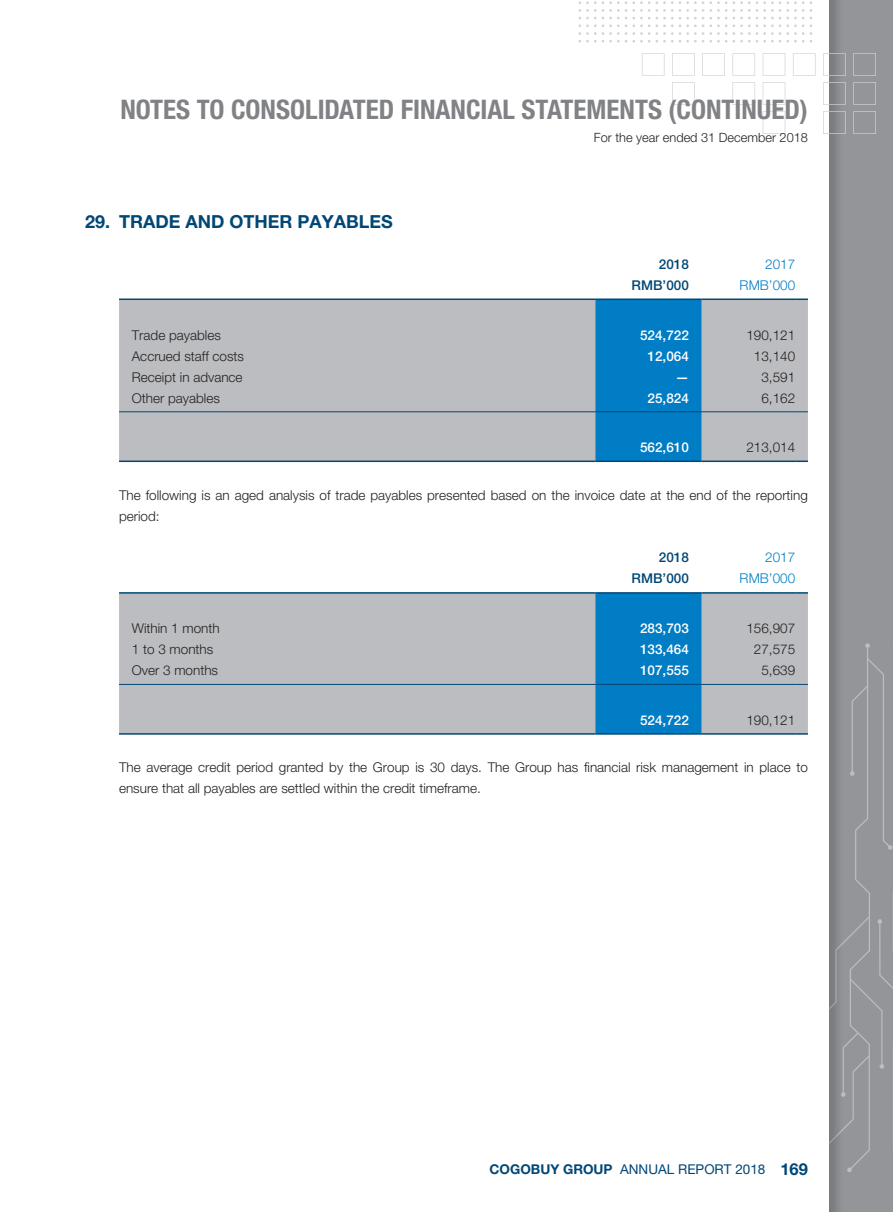
<style>
.page{position:relative;width:893px;height:1212px;background:#fff}
.page>*{position:absolute;margin:0;border:0;box-sizing:border-box;transform-origin:0 0}
.t1{font:700 condensed 27px "Helvetica Neue LT Std";color:#808285}
.t2{font:700 18px "Helvetica Neue LT Std";color:#004776}
.t3{font:300 13.5px/21px "Helvetica Neue LT Std";color:#231f20}
.t4{font:500 13.5px "Helvetica Neue LT Std";color:#fff}
.t5{font:13.5px "Helvetica Neue LT Std";color:#004776}
.t6{font:500 13.5px "Helvetica Neue LT Std";color:#004776}
.t7{font:300 13.5px "Helvetica Neue LT Std";color:#007dc4}
.t8{font:300 12.75px "Helvetica Neue LT Std";color:#231f20}
.s1{font-weight:700}
.s2{font-weight:700;font-size:16.5px}
</style>
<div class="page">
<div style="left:816px;top:0;width:77px;height:1212px;background:#231f20;opacity:.2"></div>
<svg style="left:763px;top:111px;width:22px;height:23px"></svg>
<svg style="left:823px;top:111px;width:23px;height:23px"></svg>
<svg style="left:853px;top:111px;width:23px;height:23px"></svg>
<svg style="left:672px;top:82px;width:23px;height:23px"></svg>
<svg style="left:732px;top:82px;width:23px;height:23px"></svg>
<svg style="left:763px;top:82px;width:22px;height:23px"></svg>
<svg style="left:823px;top:82px;width:23px;height:23px"></svg>
<svg style="left:853px;top:82px;width:23px;height:23px"></svg>
<svg style="left:642px;top:53px;width:22px;height:23px"></svg>
<svg style="left:672px;top:53px;width:23px;height:23px"></svg>
<svg style="left:702px;top:53px;width:23px;height:23px"></svg>
<svg style="left:732px;top:53px;width:23px;height:23px"></svg>
<svg style="left:763px;top:53px;width:22px;height:23px"></svg>
<svg style="left:793px;top:53px;width:22px;height:23px"></svg>
<svg style="left:823px;top:53px;width:23px;height:23px"></svg>
<svg style="left:853px;top:53px;width:23px;height:23px"></svg>
<svg style="left:578px;top:25px;width:18px;height:18px"></svg>
<svg style="left:602px;top:25px;width:125px;height:18px"></svg>
<svg style="left:733px;top:25px;width:71px;height:18px"></svg>
<svg style="left:810px;top:25px;width:2px;height:18px"></svg>
<svg style="left:578px;top:1px;width:18px;height:18px"></svg>
<svg style="left:602px;top:1px;width:125px;height:18px"></svg>
<svg style="left:733px;top:1px;width:71px;height:18px"></svg>
<svg style="left:810px;top:1px;width:2px;height:18px"></svg>
<div style="left:119px;top:300px;width:689px;height:160px;background:#bcbdc0"></div>
<hr style="left:119px;top:411px;width:476px;height:1px;background:#004776">
<hr style="left:702px;top:411px;width:93px;height:1px;background:#004776">
<svg style="left:795px;top:411px;width:13px;height:1px"></svg>
<hr style="left:119px;top:460px;width:476px;height:2px;background:#004776">
<hr style="left:702px;top:460px;width:93px;height:2px;background:#004776">
<svg style="left:795px;top:460px;width:13px;height:2px"></svg>
<hr style="left:119px;top:298px;width:476px;height:2px;background:#004776">
<div style="left:595px;top:298px;width:107px;height:164px;background:#007dc4"></div>
<hr style="left:702px;top:298px;width:93px;height:2px;background:#004776">
<svg style="left:795px;top:298px;width:13px;height:2px"></svg>
<div style="left:119px;top:594px;width:689px;height:139px;background:#bcbdc0"></div>
<hr style="left:119px;top:684px;width:476px;height:1px;background:#004776">
<hr style="left:702px;top:684px;width:93px;height:1px;background:#004776">
<svg style="left:795px;top:684px;width:13px;height:1px"></svg>
<hr style="left:119px;top:733px;width:476px;height:2px;background:#004776">
<hr style="left:702px;top:733px;width:93px;height:2px;background:#004776">
<svg style="left:795px;top:733px;width:13px;height:2px"></svg>
<hr style="left:119px;top:592px;width:476px;height:2px;background:#004776">
<div style="left:595px;top:592px;width:107px;height:143px;background:#007dc4"></div>
<hr style="left:702px;top:592px;width:93px;height:2px;background:#004776">
<svg style="left:795px;top:592px;width:13px;height:2px"></svg>
<h1 class="t1" style="left:120px;top:93px;width:689px">NOTES TO CONSOLIDATED FINANCIAL STATEMENTS (CONTINUED)</h1>
<h2 class="t2" style="left:85px;top:210px;width:309px">29. TRADE AND OTHER PAYABLES</h2>
<p class="t8" style="left:594px;top:129px;width:216px">For the year ended 31 December 2018</p>
<p class="t6" style="left:659px;top:256px;width:32px">2018</p>
<p class="t7" style="left:765px;top:256px;width:32px">2017</p>
<p class="t6" style="left:632px;top:277px;width:59px">RMB’000</p>
<p class="t7" style="left:740px;top:277px;width:57px">RMB’000</p>
<p class="t3" style="left:132px;top:324px;width:91px">Trade payables</p>
<p class="t4" style="left:640px;top:327px;width:50px">524,722</p>
<p class="t3" style="left:746px;top:324px;width:50px">190,121</p>
<p class="t3" style="left:132px;top:345px;width:114px">Accrued staff costs</p>
<p class="t4" style="left:648px;top:348px;width:43px">12,064</p>
<p class="t3" style="left:754px;top:345px;width:43px">13,140</p>
<p class="t3" style="left:132px;top:366px;width:112px">Receipt in advance</p>
<p class="t4" style="left:675px;top:369px;width:15px">—</p>
<p class="t3" style="left:761px;top:366px;width:35px">3,591</p>
<p class="t3" style="left:132px;top:387px;width:90px">Other payables</p>
<p class="t4" style="left:648px;top:390px;width:43px">25,824</p>
<p class="t3" style="left:761px;top:387px;width:35px">6,162</p>
<p class="t4" style="left:640px;top:439px;width:50px">562,610</p>
<p class="t3" style="left:746px;top:436px;width:50px">213,014</p>
<p class="t3" style="left:119px;top:484px;width:690px">The following is an aged analysis of trade payables presented based on the invoice date at the end of the reporting period:</p>
<p class="t6" style="left:659px;top:550px;width:32px">2018</p>
<p class="t7" style="left:765px;top:549px;width:32px">2017</p>
<p class="t6" style="left:632px;top:571px;width:59px">RMB’000</p>
<p class="t7" style="left:740px;top:570px;width:57px">RMB’000</p>
<p class="t3" style="left:132px;top:618px;width:89px">Within 1 month</p>
<p class="t4" style="left:640px;top:620px;width:50px">283,703</p>
<p class="t3" style="left:746px;top:618px;width:50px">156,907</p>
<p class="t3" style="left:132px;top:639px;width:83px">1 to 3 months</p>
<p class="t4" style="left:640px;top:641px;width:50px">133,464</p>
<p class="t3" style="left:754px;top:639px;width:43px">27,575</p>
<p class="t3" style="left:132px;top:660px;width:88px">Over 3 months</p>
<p class="t4" style="left:640px;top:662px;width:50px">107,555</p>
<p class="t3" style="left:761px;top:660px;width:35px">5,639</p>
<p class="t4" style="left:640px;top:712px;width:50px">524,722</p>
<p class="t3" style="left:746px;top:709px;width:50px">190,121</p>
<p class="t3" style="left:119px;top:756px;width:690px">The average credit period granted by the Group is 30 days. The Group has financial risk management in place to ensure that all payables are settled within the credit timeframe.</p>
<p class="t5" style="left:490px;top:1161px;width:320px"><span class="s1">COGOBUY GROUP</span> ANNUAL REPORT 2018 <span class="s2">169</span></p>
</div>
